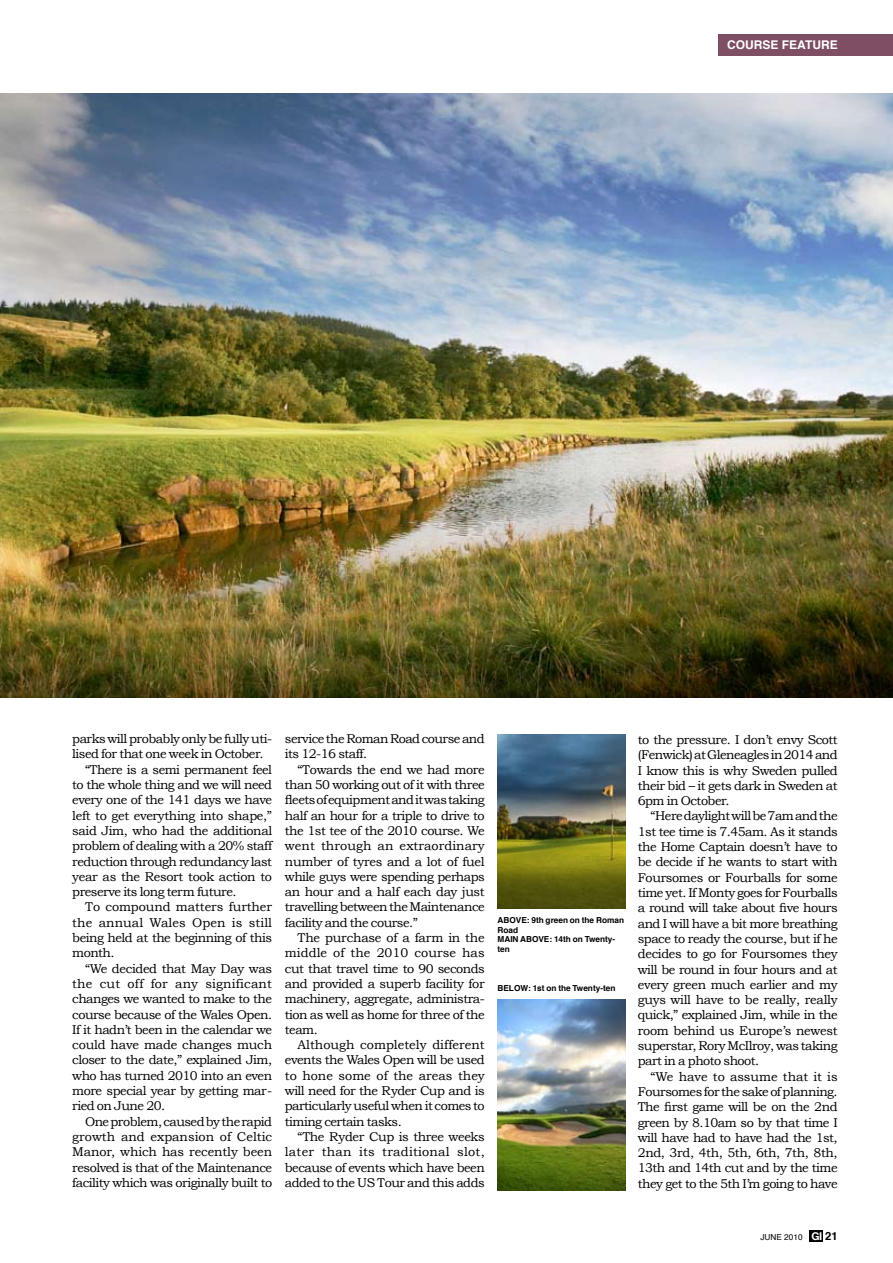
<style>
.page{position:relative;width:893px;height:1263px;background:#fff}
.page>*{position:absolute;margin:0;border:0;box-sizing:border-box;transform-origin:0 0}
.t1{font:12.75px/15.3px "Bookman Old Style";letter-spacing:-.04em;color:#000;text-align:justify}
.t2{font:12.75px "Bookman Old Style";letter-spacing:.015em;color:#000}
.t3{font:12.75px "Bookman Old Style";color:#000}
.t4{font:12.75px "Bookman Old Style";letter-spacing:-.01em;color:#000}
.t5{font:12.75px "Bookman Old Style";letter-spacing:.005em;color:#000}
.t6{font:12.75px "Bookman Old Style";letter-spacing:-.005em;color:#000}
.t7{font:12.75px "Bookman Old Style";letter-spacing:-.015em;color:#000}
.t8{font:700 12px "Helvetica";color:#fff}
.t9{font:700 8.25px/9.8px "Helvetica";color:#000}
.t10{font:8.25px "Helvetica";color:#000}
.s1{font-family:"Helvetica Neue";font-weight:700;font-size:10.8px;color:#fff}
.s2{font-weight:700;font-size:11.25px}
</style>
<div class="page">
<div style="left:809px;top:1230px;width:14px;height:11px;background:#000"></div>
<div style="left:719px;top:34px;width:174px;height:21px;background:#7e4e65"></div>
<img style="left:0;top:94px;width:893px;height:603px">
<img style="left:497px;top:735px;width:128px;height:174px">
<img style="left:497px;top:999px;width:128px;height:192px">
<p class="t8" style="left:727px;top:35px;width:110px">COURSE Feature</p>
<p class="t1" style="left:72px;top:731px;width:201px">parks will probably only be fully uti-</p>
<p class="t1" style="left:72px;top:746px;width:193px">lised for that one week in October.</p>
<p class="t1" style="left:85px;top:762px;width:189px">“There is a semi permanent feel</p>
<p class="t1" style="left:72px;top:777px;width:201px">to the whole thing and we will need</p>
<p class="t1" style="left:72px;top:792px;width:201px">every one of the 141 days we have</p>
<p class="t1" style="left:72px;top:808px;width:201px">left to get everything into shape,”</p>
<p class="t1" style="left:72px;top:823px;width:201px">said Jim, who had the additional</p>
<p class="t1" style="left:72px;top:838px;width:201px">problem of dealing with a 20% staff</p>
<p class="t1" style="left:72px;top:853px;width:201px">reduction through redundancy last</p>
<p class="t1" style="left:72px;top:869px;width:201px">year as the Resort took action to</p>
<p class="t1" style="left:72px;top:884px;width:166px">preserve its long term future.</p>
<p class="t6" style="left:85px;top:900px;width:189px">To compound matters further</p>
<p class="t5" style="left:72px;top:915px;width:201px">the annual Wales Open is still</p>
<p class="t1" style="left:72px;top:930px;width:201px">being held at the beginning of this</p>
<p class="t1" style="left:72px;top:945px;width:44px">month.</p>
<p class="t1" style="left:85px;top:961px;width:189px">“We decided that May Day was</p>
<p class="t2" style="left:72px;top:976px;width:201px">the cut off for any significant</p>
<p class="t1" style="left:72px;top:991px;width:201px">changes we wanted to make to the</p>
<p class="t1" style="left:72px;top:1006px;width:201px">course because of the Wales Open.</p>
<p class="t1" style="left:72px;top:1022px;width:201px">If it hadn’t been in the calendar we</p>
<p class="t7" style="left:72px;top:1037px;width:201px">could have made changes much</p>
<p class="t1" style="left:72px;top:1052px;width:201px">closer to the date,” explained Jim,</p>
<p class="t1" style="left:72px;top:1068px;width:201px">who has turned 2010 into an even</p>
<p class="t1" style="left:72px;top:1083px;width:201px">more special year by getting mar-</p>
<p class="t1" style="left:72px;top:1098px;width:94px">ried on June 20.</p>
<p class="t1" style="left:85px;top:1114px;width:189px">One problem, caused by the rapid</p>
<p class="t3" style="left:72px;top:1129px;width:201px">growth and expansion of Celtic</p>
<p class="t4" style="left:72px;top:1144px;width:201px">Manor, which has recently been</p>
<p class="t1" style="left:72px;top:1159px;width:201px">resolved is that of the Maintenance</p>
<p class="t1" style="left:72px;top:1175px;width:201px">facility which was originally built to</p>
<p class="t1" style="left:285px;top:731px;width:201px">service the Roman Road course and its 12-16 staff.</p>
<p class="t1" style="left:285px;top:762px;width:201px;text-indent:13px">“Towards the end we had more than 50 working out of it with three fleets of equipment and it was taking half an hour for a triple to drive to the 1st tee of the 2010 course. We went through an extraordinary number of tyres and a lot of fuel while guys were spending perhaps an hour and a half each day just travelling between the Maintenance facility and the course.”</p>
<p class="t1" style="left:285px;top:930px;width:201px;text-indent:13px">The purchase of a farm in the middle of the 2010 course has cut that travel time to 90 seconds and provided a superb facility for machinery, aggregate, administra&shy;tion as well as home for three of the team.</p>
<p class="t1" style="left:285px;top:1037px;width:201px;text-indent:13px">Although completely different events the Wales Open will be used to hone some of the areas they will need for the Ryder Cup and is particularly useful when it comes to timing certain tasks.</p>
<p class="t1" style="left:285px;top:1129px;width:201px;text-indent:13px">“The Ryder Cup is three weeks later than its traditional slot, because of events which have been added to the US Tour and this adds</p>
<p class="t9" style="left:497px;top:915px;width:128px">ABOVE: 9th green on the Roman<br>Road<br>MAIN ABOVE: 14th on Twenty&shy;ten</p>
<p class="t9" style="left:497px;top:983px;width:119px">BELOW: 1st on the Twenty-ten</p>
<p class="t1" style="left:638px;top:732px;width:201px">to the pressure. I don’t envy Scott (Fenwick) at Gleneagles in 2014 and I know this is why Sweden pulled their bid – it gets dark in Sweden at 6pm in October.</p>
<p class="t1" style="left:638px;top:808px;width:201px;text-indent:13px">“Here daylight will be 7am and the 1st tee time is 7.45am. As it stands the Home Captain doesn’t have to be decide if he wants to start with Foursomes or Fourballs for some time yet. If Monty goes for Fourballs a round will take about five hours and I will have a bit more breathing space to ready the course, but if he decides to go for Foursomes they will be round in four hours and at every green much earlier and my guys will have to be really, really quick,” explained Jim, while in the room behind us Europe’s newest superstar, Rory McIlroy, was taking part in a photo shoot.</p>
<p class="t1" style="left:638px;top:1068px;width:201px;text-indent:13px">“We have to assume that it is Foursomes for the sake of planning.<br>The first game will be on the 2nd green by 8.10am so by that time I will have had to have had the 1st, 2nd, 3rd, 4th, 5th, 6th, 7th, 8th, 13th and 14th cut and by the time they get to the 5th I’m going to have</p>
<p class="t10" style="left:760px;top:1231px;width:79px">JUNE 2010 <span class="s1">GI</span> <span class="s2">21</span></p>
</div>
